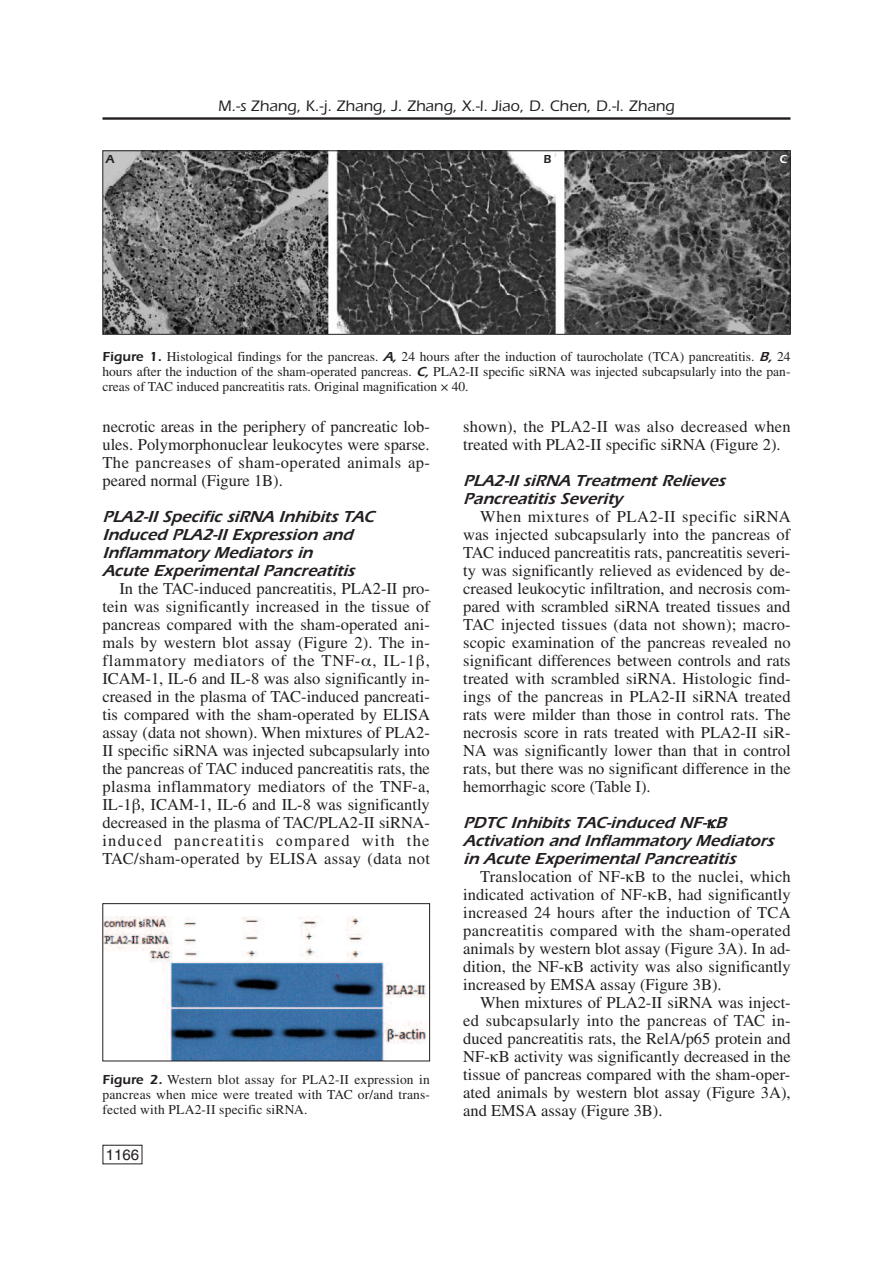
<style>
.page{position:relative;width:893px;height:1263px;background:#fff}
.page>*{position:absolute;margin:0;border:0;box-sizing:border-box;transform-origin:0 0}
.t1{font:16.5px/18px "Times";color:#231f20;text-align:justify}
.t2{font:italic 16.5px/18px "Eras Demi";color:#231f20}
.t3{font:500 15.75px "Itc Eras";color:#231f20}
.t4{font:15px "Helvetica";color:#231f20}
.t5{font:13.5px/15px "Times";color:#231f20;text-align:justify}
.t6{font:12px "Eras Demi";color:#231f20}
.t7{font:12px "Eras Demi";color:#fff}
.s1{font-family:"Itc Eras";font-weight:600}
.s2{font-family:"Eras Demi";font-style:italic}
</style>
<div class="page">
<div style="left:102px;top:1145px;width:40px;height:19px;border:1px solid #231f20"></div>
<hr style="left:102px;top:117px;width:688px;height:3px;background:#231f20">
<img style="left:104px;top:152px;width:684px;height:181px">
<div style="left:102px;top:150px;width:688px;height:185px;border:1px solid #231f20"></div>
<img style="left:104px;top:917px;width:323px;height:142px">
<div style="left:102px;top:903px;width:328px;height:158px;border:1px solid #231f20"></div>
<p class="t3" style="left:218px;top:101px;width:458px">M.-s Zhang, K.-j. Zhang, J. Zhang, X.-l. Jiao, D. Chen, D.-l. Zhang</p>
<p class="t6" style="left:106px;top:152px;width:10px">A</p>
<p class="t6" style="left:544px;top:152px;width:9px">B</p>
<p class="t7" style="left:780px;top:152px;width:9px">C</p>
<p class="t5" style="left:102px;top:350px;width:689px"><span class="s1">Figure 1.</span> Histological findings for the pancreas. <span class="s2">A,</span> 24 hours after the induction of taurocholate (TCA) pancreatitis. <span class="s2">B,</span> 24 hours after the induction of the sham-operated pancreas. <span class="s2">C,</span> PLA2-II specific siRNA was injected subcapsularly into the pan&shy;creas of TAC induced pancreatitis rats. Original magnification × 40.</p>
<p class="t1" style="left:102px;top:419px;width:329px">necrotic areas in the periphery of pancreatic lob&shy;ules. Polymorphonuclear leukocytes were sparse.<br>The pancreases of sham-operated animals ap&shy;peared normal (Figure 1B).</p>
<p class="t2" style="left:102px;top:507px;width:273px">PLA2-II Specific siRNA Inhibits TAC<br>Induced PLA2-II Expression and<br>Inflammatory Mediators in<br>Acute Experimental Pancreatitis</p>
<p class="t1" style="left:102px;top:581px;width:329px;text-indent:17px">In the TAC-induced pancreatitis, PLA2-II pro&shy;tein was significantly increased in the tissue of pancreas compared with the sham-operated ani&shy;mals by western blot assay (Figure 2). The in&shy;flammatory mediators of the TNF- , IL-1 , ICAM-1, IL-6 and IL-8 was also significantly in&shy;creased in the plasma of TAC-induced pancreati&shy;tis compared with the sham-operated by ELISA assay (data not shown). When mixtures of PLA2- II specific siRNA was injected subcapsularly into the pancreas of TAC induced pancreatitis rats, the plasma inflammatory mediators of the TNF-a, IL-1 , ICAM-1, IL-6 and IL-8 was significantly decreased in the plasma of TAC/PLA2-II siRNA&shy;induced pancreatitis compared with the TAC/sham-operated by ELISA assay (data not</p>
<p class="t5" style="left:102px;top:1073px;width:329px"><span class="s1">Figure 2.</span> Western blot assay for PLA2-II expression in pancreas when mice were treated with TAC or/and trans&shy;fected with PLA2-II specific siRNA.</p>
<p class="t4" style="left:106px;top:1149px;width:35px">1166</p>
<p class="t1" style="left:463px;top:419px;width:329px">shown), the PLA2-II was also decreased when treated with PLA2-II specific siRNA (Figure 2).</p>
<p class="t2" style="left:463px;top:471px;width:263px">PLA2-II siRNA Treatment Relieves<br>Pancreatitis Severity</p>
<p class="t1" style="left:463px;top:509px;width:329px;text-indent:17px">When mixtures of PLA2-II specific siRNA was injected subcapsularly into the pancreas of TAC induced pancreatitis rats, pancreatitis severi&shy;ty was significantly relieved as evidenced by de&shy;creased leukocytic infiltration, and necrosis com&shy;pared with scrambled siRNA treated tissues and TAC injected tissues (data not shown); macro&shy;scopic examination of the pancreas revealed no significant differences between controls and rats treated with scrambled siRNA. Histologic find&shy;ings of the pancreas in PLA2-II siRNA treated rats were milder than those in control rats. The necrosis score in rats treated with PLA2-II siR-NA was significantly lower than that in control rats, but there was no significant difference in the hemorrhagic score (Table I).</p>
<p class="t2" style="left:463px;top:813px;width:312px">PDTC Inhibits TAC-induced NF- B<br>Activation and Inflammatory Mediators in Acute Experimental Pancreatitis</p>
<p class="t1" style="left:463px;top:869px;width:329px;text-indent:17px">Translocation of NF- B to the nuclei, which indicated activation of NF- B, had significantly increased 24 hours after the induction of TCA pancreatitis compared with the sham-operated animals by western blot assay (Figure 3A). In ad&shy;dition, the NF- B activity was also significantly increased by EMSA assay (Figure 3B).</p>
<p class="t1" style="left:463px;top:995px;width:329px;text-indent:17px">When mixtures of PLA2-II siRNA was inject&shy;ed subcapsularly into the pancreas of TAC in&shy;duced pancreatitis rats, the RelA/p65 protein and NF- B activity was significantly decreased in the tissue of pancreas compared with the sham-oper&shy;ated animals by western blot assay (Figure 3A), and EMSA assay (Figure 3B).</p>
</div>
